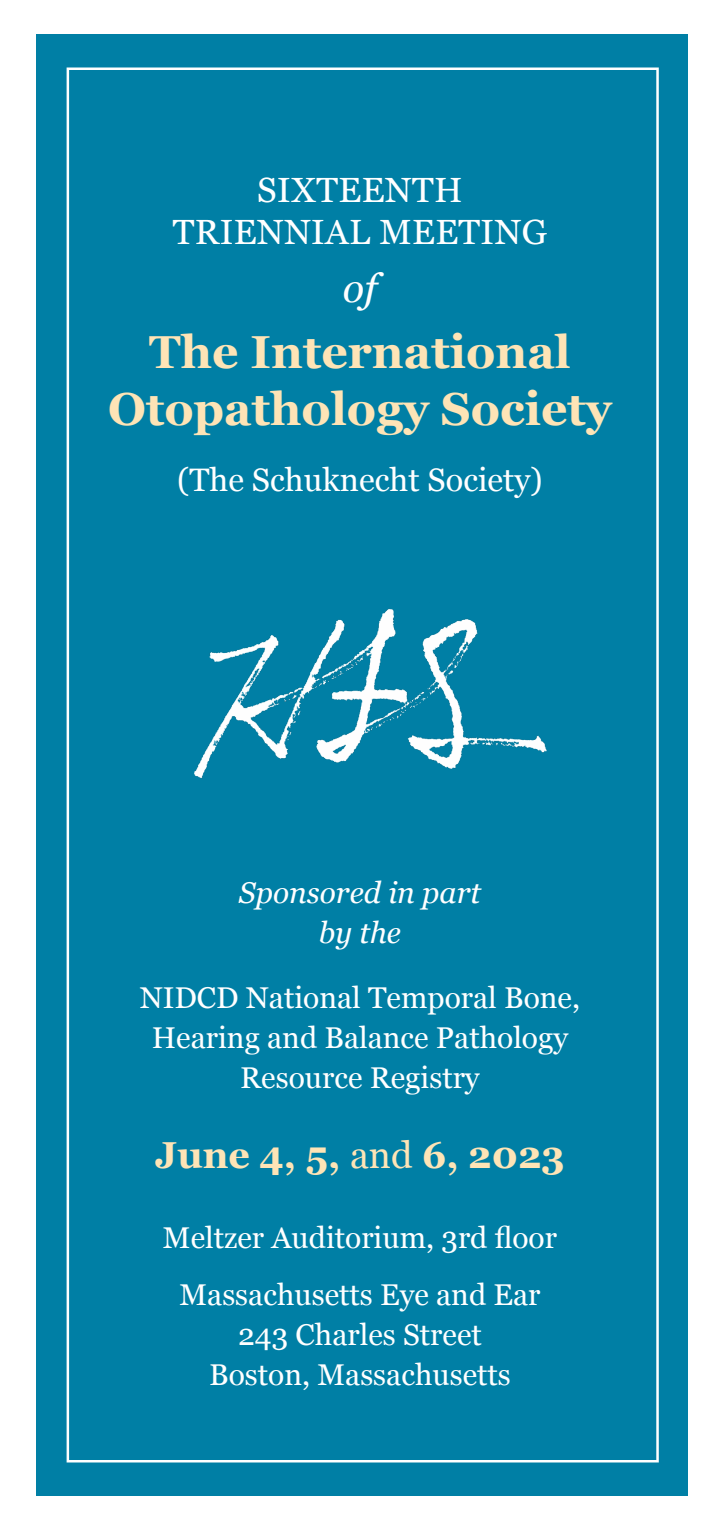
<style>
.page{position:relative;width:720px;height:1530px;background:#fff}
.page>*{position:absolute;margin:0;border:0;box-sizing:border-box;transform-origin:0 0}
.t1{font:700 46.25px "Georgia";color:#fee4b6}
.t2{font:italic 40px "Georgia";color:#fff}
.t3{font:700 37.5px "Georgia";color:#fee4b6}
.t4{font:35px "Georgia";letter-spacing:.01em;color:#fff}
.t5{font:32.5px "Georgia";color:#fff}
.t6{font:30px "Georgia";color:#fff}
.t7{font:italic 30px "Georgia";color:#fff}
.s1{font-weight:400}
</style>
<div class="page">
<div style="left:36px;top:34px;width:652px;height:1462px;background:#007fa5"></div>
<img style="left:194px;top:608px;width:353px;height:171px">
<p class="t4" style="left:257px;top:164px;width:207px">SIXTEENTH</p>
<p class="t4" style="left:173px;top:206px;width:376px">TRIENNIAL MEETING</p>
<p class="t2" style="left:343px;top:259px;width:36px">of</p>
<p class="t1" style="left:149px;top:317px;width:423px">The International</p>
<p class="t1" style="left:108px;top:374px;width:505px">Otopathology Society</p>
<p class="t5" style="left:177px;top:456px;width:367px">(The Schuknecht Society)</p>
<p class="t7" style="left:239px;top:871px;width:244px">Sponsored in part</p>
<p class="t7" style="left:319px;top:911px;width:84px">by the</p>
<p class="t6" style="left:140px;top:976px;width:442px">NIDCD National Temporal Bone,</p>
<p class="t6" style="left:152px;top:1016px;width:418px">Hearing and Balance Pathology</p>
<p class="t6" style="left:240px;top:1056px;width:241px">Resource Registry</p>
<p class="t3" style="left:155px;top:1127px;width:411px">June 4, 5, <span class="s1">and</span> 6, 2023</p>
<p class="t6" style="left:163px;top:1216px;width:396px">Meltzer Auditorium, 3rd floor</p>
<p class="t6" style="left:179px;top:1273px;width:363px">Massachusetts Eye and Ear</p>
<p class="t6" style="left:238px;top:1313px;width:245px">243 Charles Street</p>
<p class="t6" style="left:209px;top:1353px;width:303px">Boston, Massachusetts</p>
</div>
